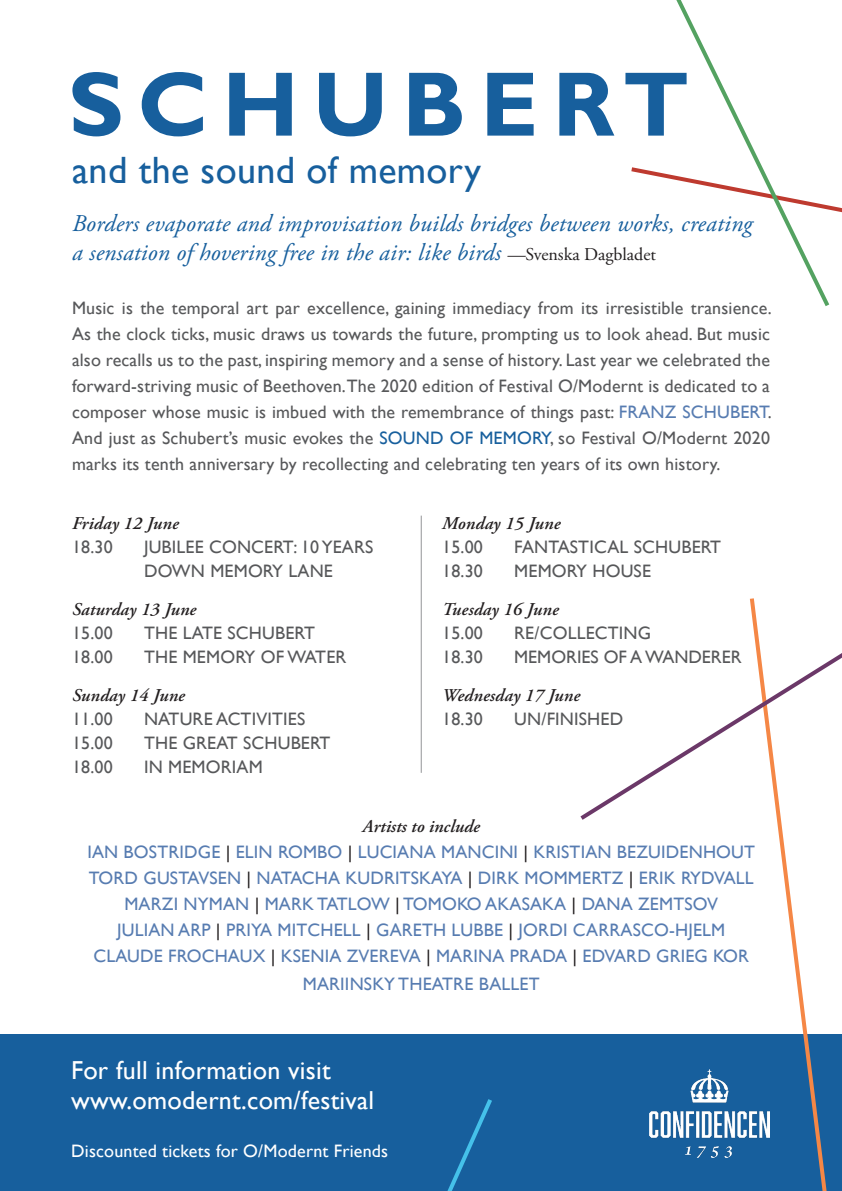
<style>
.page{position:relative;width:842px;height:1191px;background:#fff}
.page>*{position:absolute;margin:0;border:0;box-sizing:border-box;transform-origin:0 0}
.t1{font:700 92px "Gill Sans";letter-spacing:.15em;color:#175f9d}
.t2{font:38px "Gill Sans";letter-spacing:.01em;color:#175f9d}
.t3{font:26px "Gill Sans";letter-spacing:.01em;color:#fff}
.t4{font:italic 24px/28.8px "Adobe Garamond Pro";letter-spacing:.01em;color:#175f9d}
.t5{font:18px/26px "Gill Sans";letter-spacing:.01em;color:#57585a;text-align:justify}
.t6{font:18px/26px "Gill Sans";letter-spacing:.01em;color:#577cb1;text-align:center}
.t7{font:italic 600 18px "Adobe Garamond Pro";letter-spacing:.01em;color:#231f20}
.t8{font:18px "Gill Sans";letter-spacing:.01em;color:#fff}
.s1{font-size:18px;color:#231f20}
.s2{font-style:normal;font-size:18px;color:#231f20}
.s3{color:#577cb1}
.s4{color:#175f9d}
.s5{color:#231f20}
</style>
<div class="page">
<div style="left:0;top:1034px;width:842px;height:157px;background:#175f9d"></div>
<hr style="left:421px;top:515px;width:1px;height:258px;background:#939598">
<img style="left:650px;top:1069px;width:97px;height:88px">
<svg style="left:631px;top:167px;width:211px;height:46px"></svg>
<svg style="left:748px;top:598px;width:79px;height:593px"></svg>
<svg style="left:580px;top:630px;width:262px;height:193px"></svg>
<svg style="left:658px;top:0;width:175px;height:306px"></svg>
<svg style="left:447px;top:1099px;width:45px;height:92px"></svg>
<p class="t1" style="left:68px;top:49px;width:622px">SCHUBERT</p>
<p class="t2" style="left:72px;top:148px;width:411px">and the sound of memory</p>
<p class="t4" style="left:72px;top:210px;width:682px">Borders evaporate and improvisation builds bridges between works, creating a sensation of hovering free in the air: like birds <span class="s1">—</span><span class="s2">Svenska Dagbladet</span></p>
<p class="t5" style="left:72px;top:295px;width:701px">Music is the temporal art par excellence, gaining immediacy from its irresistible transience.<br>As the clock ticks, music draws us towards the future, prompting us to look ahead. But music also recalls us to the past, inspiring memory and a sense of history. Last year we celebrated the forward-striving music of Beethoven.The 2020 edition of Festival O/Modernt is dedicated to a composer whose music is imbued with the remembrance of things past: <span class="s3">FRANZ SCHUBERT</span>.<br>And just as Schubert’s music evokes the <span class="s4">SOUND OF MEMORY</span>, so Festival O/Modernt 2020 marks its tenth anniversary by recollecting and celebrating ten years of its own history.</p>
<p class="t7" style="left:72px;top:512px;width:108px">Friday 12 June</p>
<p class="t5" style="left:72px;top:534px;width:42px">18.30</p>
<p class="t5" style="left:144px;top:535px;width:231px;line-height:24px">JUBILEE CONCERT: 10 YEARS<br>DOWN MEMORY LANE</p>
<p class="t7" style="left:72px;top:598px;width:126px">Saturday 13 June</p>
<p class="t5" style="left:72px;top:620px;width:42px">15.00</p>
<p class="t5" style="left:144px;top:620px;width:172px">THE LATE SCHUBERT</p>
<p class="t5" style="left:72px;top:644px;width:42px">18.00</p>
<p class="t5" style="left:144px;top:644px;width:204px">THE MEMORY OF WATER</p>
<p class="t7" style="left:72px;top:684px;width:114px">Sunday 14 June</p>
<p class="t5" style="left:72px;top:706px;width:42px">11.00</p>
<p class="t5" style="left:144px;top:706px;width:163px">NATURE ACTIVITIES</p>
<p class="t5" style="left:72px;top:730px;width:42px">15.00</p>
<p class="t5" style="left:144px;top:730px;width:188px">THE GREAT SCHUBERT</p>
<p class="t5" style="left:72px;top:754px;width:42px">18.00</p>
<p class="t5" style="left:144px;top:754px;width:120px">IN MEMORIAM</p>
<p class="t7" style="left:442px;top:512px;width:120px">Monday 15 June</p>
<p class="t5" style="left:442px;top:534px;width:42px">15.00</p>
<p class="t5" style="left:514px;top:534px;width:208px">FANTASTICAL SCHUBERT</p>
<p class="t5" style="left:442px;top:558px;width:42px">18.30</p>
<p class="t5" style="left:514px;top:558px;width:138px">MEMORY HOUSE</p>
<p class="t7" style="left:442px;top:598px;width:118px">Tuesday 16 June</p>
<p class="t5" style="left:442px;top:620px;width:42px">15.00</p>
<p class="t5" style="left:514px;top:620px;width:138px">RE/COLLECTING</p>
<p class="t5" style="left:442px;top:644px;width:42px">18.30</p>
<p class="t5" style="left:514px;top:644px;width:229px">MEMORIES OF A WANDERER</p>
<p class="t7" style="left:442px;top:684px;width:139px">Wednesday 17 June</p>
<p class="t5" style="left:442px;top:706px;width:42px">18.30</p>
<p class="t5" style="left:514px;top:706px;width:111px">UN/FINISHED</p>
<p class="t7" style="left:363px;top:816px;width:119px">Artists to include</p>
<p class="t6" style="left:87px;top:839px;width:669px">IAN BOSTRIDGE <span class="s5">|</span> ELIN ROMBO <span class="s5">|</span> LUCIANA MANCINI <span class="s5">|</span> KRISTIAN BEZUIDENHOUT TORD GUSTAVSEN <span class="s5">|</span> NATACHA KUDRITSKAYA <span class="s5">|</span> DIRK MOMMERTZ <span class="s5">|</span> ERIK RYDVALL MARZI NYMAN <span class="s5">|</span> MARK TATLOW <span class="s5">|</span> TOMOKO AKASAKA <span class="s5">|</span> DANA ZEMTSOV<br>JULIAN ARP <span class="s5">|</span> PRIYA MITCHELL <span class="s5">|</span> GARETH LUBBE <span class="s5">|</span> JORDI CARRASCO-HJELM CLAUDE FROCHAUX <span class="s5">|</span> KSENIA ZVEREVA <span class="s5">|</span> MARINA PRADA <span class="s5">|</span> EDVARD GRIEG KOR</p>
<p class="t6" style="left:303px;top:971px;width:238px">MARIINSKY THEATRE BALLET</p>
<p class="t3" style="left:71px;top:1055px;width:261px">For full information visit</p>
<p class="t3" style="left:71px;top:1085px;width:304px">www.omodernt.com/festival</p>
<p class="t8" style="left:71px;top:1140px;width:318px">Discounted tickets for O/Modernt Friends</p>
</div>
